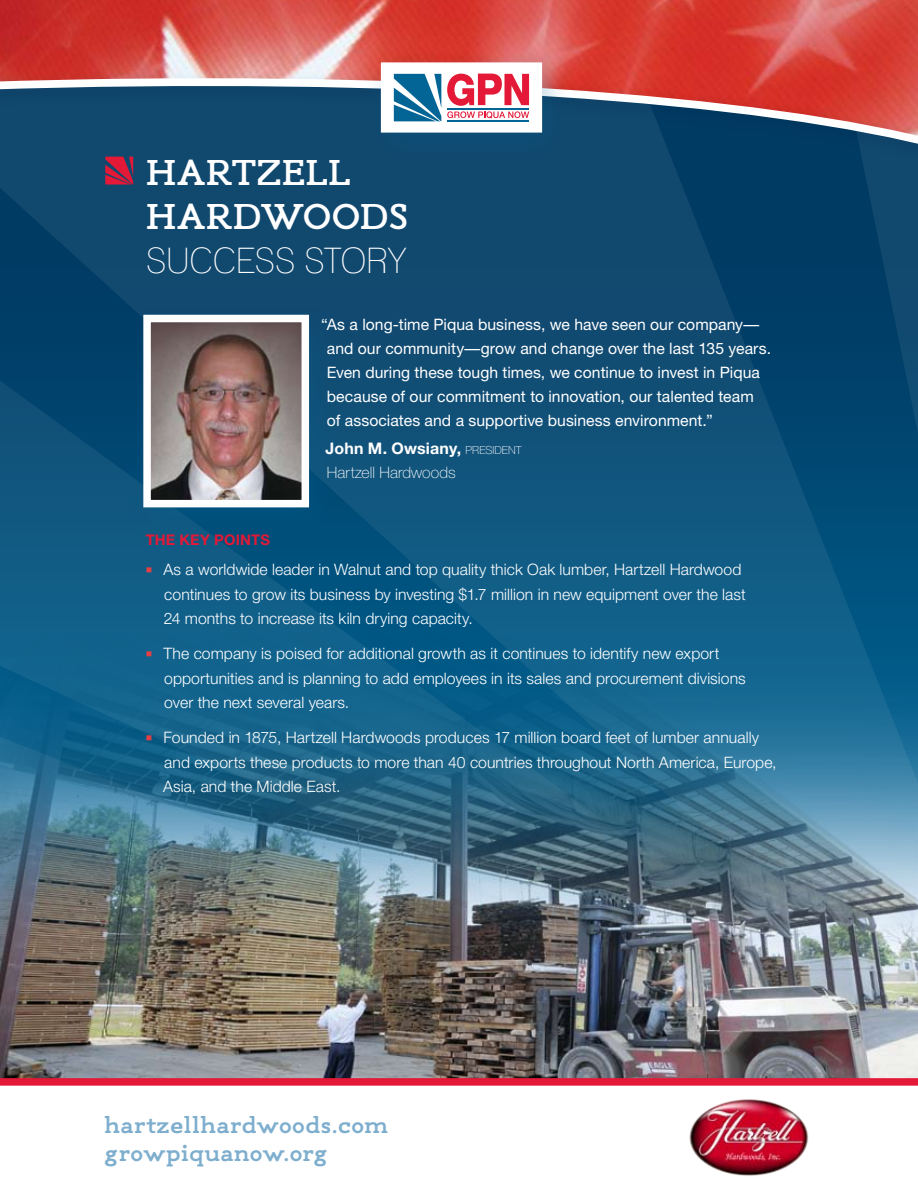
<style>
.page{position:relative;width:918px;height:1188px;background:#fff}
.page>*{position:absolute;margin:0;border:0;box-sizing:border-box;transform-origin:0 0}
.t1{font:700 35.25px/44.1px "Beryll";letter-spacing:.005em;color:#fff}
.t2{font:condensed 35.25px "Lane";letter-spacing:-.015em;color:#fff}
.t3{font:700 24px/28.3px "Beryll";letter-spacing:.01em;color:#7eaece}
.t4{font:700 15.9px "Helvetica Neue";letter-spacing:.01em;color:#fff}
.t5{font:300 15.75px/24.2px "Helvetica Neue";letter-spacing:.005em;color:#fff}
.t6{font:15.75px/24.2px "Helvetica Neue";letter-spacing:.005em;color:#fff}
.t7{font:100 15.75px "Helvetica Neue";letter-spacing:.005em;color:#fff}
.t8{font:700 14.7px "Helvetica Neue";letter-spacing:.01em;color:#e31937}
.s1{font-weight:100;font-size:11.1px}
.s2{font-family:"Beryll";font-weight:700;font-size:11.7px;color:#e53e44}
</style>
<div class="page">
<svg style="left:0;top:221px;width:842px;height:150px;background:#0b456c"></svg>
<svg style="left:0;top:371px;width:918px;height:132px;background:#0d4f77"></svg>
<svg style="left:842px;top:221px;width:76px;height:279px;background:#03436c"></svg>
<img style="left:0;top:0;width:918px;height:65px">
<img style="left:0;top:202px;width:918px;height:19px">
<svg style="left:0;top:65px;width:918px;height:137px;background:#424f6b"></svg>
<div style="left:361px;top:49px;width:219px;height:127px;background:#006595;opacity:.25"></div>
<svg style="left:390px;top:71px;width:143px;height:53px"></svg>
<hr style="left:448px;top:120px;width:81px;height:1px;background:#036596">
<svg style="left:394px;top:74px;width:47px;height:47px"></svg>
<svg style="left:447px;top:74px;width:82px;height:45px"></svg>
<img style="left:0;top:503px;width:918px;height:575px">
<img style="left:689px;top:1099px;width:120px;height:77px">
<svg style="left:105px;top:157px;width:28px;height:28px"></svg>
<div style="left:124px;top:301px;width:225px;height:251px;background:#006595;opacity:.25"></div>
<img style="left:152px;top:324px;width:148px;height:174px">
<div style="left:143px;top:315px;width:166px;height:192px;border:8px solid #fff"></div>
<div style="left:0;top:1078px;width:918px;height:8px;background:#e31937"></div>
<h1 class="t1" style="left:146px;top:150px;width:264px">Hartzell<br>Hardwoods</h1>
<h1 class="t2" style="left:146px;top:239px;width:262px">SUCCESS STORY</h1>
<p class="t6" style="left:327px;top:312px;width:446px;text-indent:-6px">“As a long-time Piqua business, we have seen our company— and our community—grow and change over the last 135 years.<br>Even during these tough times, we continue to invest in Piqua because of our commitment to innovation, our talented team of associates and a supportive business environment.”</p>
<p class="t4" style="left:326px;top:439px;width:198px">John M. Owsiany, <span class="s1">PRESIDENT</span></p>
<p class="t7" style="left:327px;top:464px;width:130px">Hartzell Hardwoods</p>
<p class="t8" style="left:146px;top:530px;width:126px">The KEY POINTS</p>
<p class="t5" style="left:164px;top:557px;width:583px;text-indent:-18px"><span class="s2">•</span> As a worldwide leader in Walnut and top quality thick Oak lumber, Hartzell Hardwood continues to grow its business by investing $1.7 million in new equipment over the last<br>24 months to increase its kiln drying capacity.</p>
<p class="t5" style="left:164px;top:641px;width:583px;text-indent:-18px"><span class="s2">•</span> The company is poised for additional growth as it continues to identify new export opportunities and is planning to add employees in its sales and procurement divisions over the next several years.</p>
<p class="t5" style="left:163px;top:725px;width:615px;text-indent:-17px"><span class="s2">•</span> Founded in 1875, Hartzell Hardwoods produces 17 million board feet of lumber annually and exports these products to more than 40 countries throughout North America, Europe,<br>Asia, and the Middle East.</p>
<h2 class="t3" style="left:105px;top:1110px;width:285px">hartzellhardwoods.com growpiquanow.org</h2>
</div>
